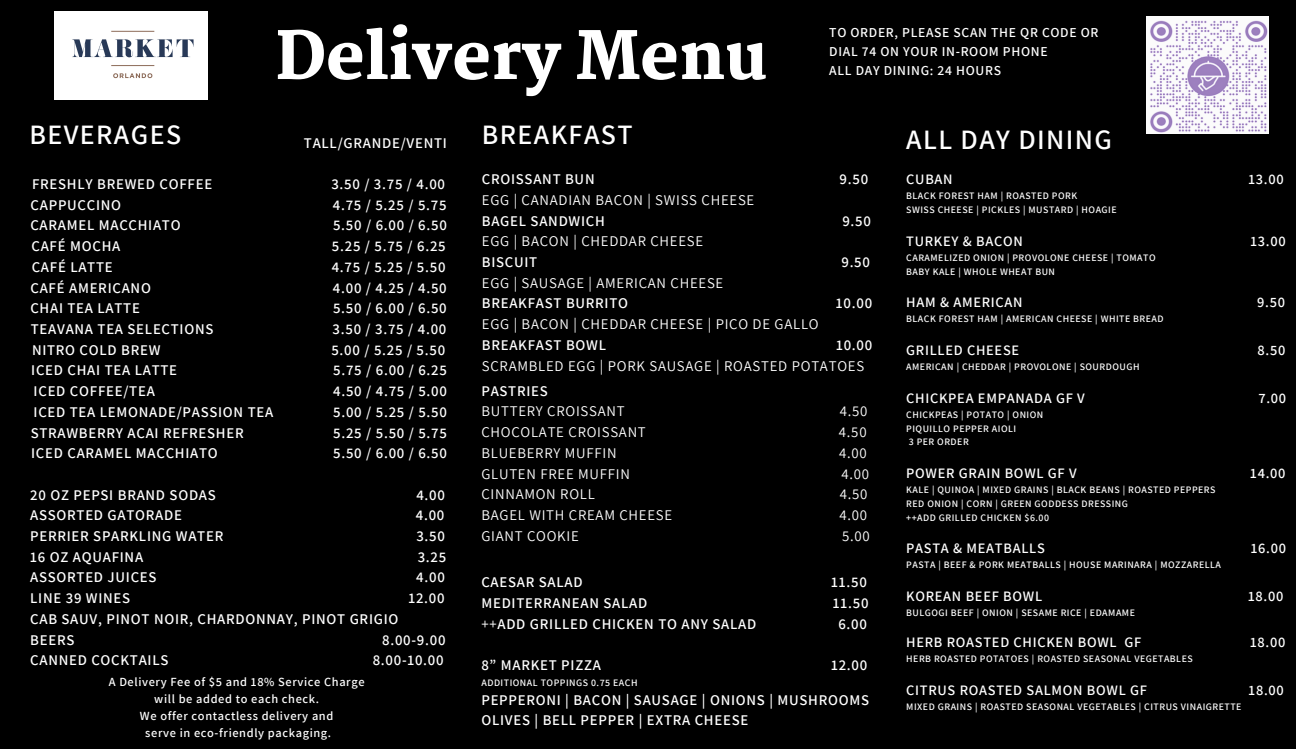
<style>
.page{position:relative;width:1296px;height:749px;background:#000}
.page>*{position:absolute;margin:0;border:0;box-sizing:border-box;transform-origin:0 0}
.t1{font:800 64.56px "Martel";color:#fff}
.t2{font:600 28px "Assistant";letter-spacing:.05em;color:#fff}
.t3{font:600 14.8px/20.7px "Assistant";letter-spacing:.05em;color:#fff}
.t4{font:14.8px "Assistant";letter-spacing:.05em;color:#fff}
.t5{font:600 14.4px "Assistant";letter-spacing:.05em;color:#fff}
.t6{font:600 13.6px/18.9px "Assistant";letter-spacing:.05em;color:#fff}
.t7{font:600 12.4px/17.1px "Assistant";letter-spacing:.05em;color:#fff;text-align:center}
.t8{font:600 9.88px/13.8px "Assistant";letter-spacing:.05em;color:#fff}
.s1{font-weight:400}
</style>
<div class="page">
<img style="left:1147px;top:17px;width:121px;height:117px">
<img style="left:55px;top:12px;width:152px;height:88px">
<h1 class="t1" style="left:275px;top:19px;width:494px">Delivery Menu</h1>
<p class="t6" style="left:829px;top:23px;width:271px">TO ORDER, PLEASE SCAN THE QR CODE OR<br>DIAL 74 ON YOUR IN-ROOM PHONE<br>ALL DAY DINING: 24 HOURS</p>
<h2 class="t2" style="left:29px;top:115px;width:153px">BEVERAGES</h2>
<p class="t3" style="left:304px;top:132px;width:145px">TALL/GRANDE/VENTI</p>
<p class="t3" style="left:32px;top:173px;width:182px">FRESHLY BREWED COFFEE</p>
<p class="t3" style="left:331px;top:173px;width:115px">3.50 / 3.75 / 4.00</p>
<p class="t3" style="left:31px;top:194px;width:92px">CAPPUCCINO</p>
<p class="t3" style="left:333px;top:194px;width:115px">4.75 / 5.25 / 5.75</p>
<p class="t3" style="left:30px;top:215px;width:152px">CARAMEL MACCHIATO</p>
<p class="t3" style="left:333px;top:215px;width:115px">5.50 / 6.00 / 6.50</p>
<p class="t3" style="left:31px;top:235px;width:90px">CAFÉ MOCHA</p>
<p class="t3" style="left:332px;top:235px;width:115px">5.25 / 5.75 / 6.25</p>
<p class="t3" style="left:32px;top:256px;width:83px">CAFÉ LATTE</p>
<p class="t3" style="left:332px;top:256px;width:115px">4.75 / 5.25 / 5.50</p>
<p class="t3" style="left:30px;top:277px;width:122px">CAFÉ AMERICANO</p>
<p class="t3" style="left:333px;top:277px;width:115px">4.00 / 4.25 / 4.50</p>
<p class="t3" style="left:30px;top:297px;width:111px">CHAI TEA LATTE</p>
<p class="t3" style="left:333px;top:297px;width:115px">5.50 / 6.00 / 6.50</p>
<p class="t3" style="left:31px;top:318px;width:184px">TEAVANA TEA SELECTIONS</p>
<p class="t3" style="left:333px;top:318px;width:115px">3.50 / 3.75 / 4.00</p>
<p class="t3" style="left:32px;top:339px;width:130px">NITRO COLD BREW</p>
<p class="t3" style="left:331px;top:339px;width:115px">5.00 / 5.25 / 5.50</p>
<p class="t3" style="left:31px;top:360px;width:147px">ICED CHAI TEA LATTE</p>
<p class="t3" style="left:333px;top:360px;width:115px">5.75 / 6.00 / 6.25</p>
<p class="t3" style="left:34px;top:380px;width:123px">ICED COFFEE/TEA</p>
<p class="t3" style="left:333px;top:380px;width:115px">4.50 / 4.75 / 5.00</p>
<p class="t3" style="left:34px;top:401px;width:241px">ICED TEA LEMONADE/PASSION TEA</p>
<p class="t3" style="left:333px;top:401px;width:115px">5.00 / 5.25 / 5.50</p>
<p class="t3" style="left:31px;top:422px;width:214px">STRAWBERRY ACAI REFRESHER</p>
<p class="t3" style="left:333px;top:422px;width:115px">5.25 / 5.50 / 5.75</p>
<p class="t3" style="left:31px;top:442px;width:188px">ICED CARAMEL MACCHIATO</p>
<p class="t3" style="left:333px;top:442px;width:115px">5.50 / 6.00 / 6.50</p>
<p class="t3" style="left:30px;top:484px;width:187px">20 OZ PEPSI BRAND SODAS</p>
<p class="t3" style="left:416px;top:484px;width:30px">4.00</p>
<p class="t3" style="left:30px;top:504px;width:153px">ASSORTED GATORADE</p>
<p class="t3" style="left:416px;top:504px;width:30px">4.00</p>
<p class="t3" style="left:30px;top:525px;width:195px">PERRIER SPARKLING WATER</p>
<p class="t3" style="left:416px;top:525px;width:30px">3.50</p>
<p class="t3" style="left:30px;top:546px;width:114px">16 OZ AQUAFINA</p>
<p class="t3" style="left:418px;top:546px;width:30px">3.25</p>
<p class="t3" style="left:30px;top:567px;width:128px">ASSORTED JUICES</p>
<p class="t3" style="left:416px;top:567px;width:30px">4.00</p>
<p class="t3" style="left:30px;top:587px;width:102px">LINE 39 WINES</p>
<p class="t3" style="left:408px;top:587px;width:38px">12.00</p>
<p class="t3" style="left:30px;top:608px;width:370px">CAB SAUV, PINOT NOIR, CHARDONNAY, PINOT GRIGIO<br>BEERS</p>
<p class="t3" style="left:382px;top:629px;width:65px">8.00-9.00</p>
<p class="t3" style="left:30px;top:649px;width:140px">CANNED COCKTAILS</p>
<p class="t3" style="left:373px;top:649px;width:72px">8.00-10.00</p>
<p class="t7" style="left:109px;top:672px;width:257px">A Delivery Fee of $5 and 18% Service Charge will be added to each check.<br>We offer contactless delivery and<br>serve in eco-friendly packaging.</p>
<h2 class="t2" style="left:482px;top:115px;width:152px">BREAKFAST</h2>
<p class="t3" style="left:482px;top:168px;width:114px">CROISSANT BUN</p>
<p class="t3" style="left:840px;top:168px;width:30px">9.50</p>
<p class="t4" style="left:482px;top:190px;width:274px">EGG | CANADIAN BACON | SWISS CHEESE</p>
<p class="t3" style="left:482px;top:210px;width:124px">BAGEL SANDWICH</p>
<p class="t3" style="left:842px;top:210px;width:30px">9.50</p>
<p class="t4" style="left:482px;top:231px;width:223px">EGG | BACON | CHEDDAR CHEESE</p>
<p class="t3" style="left:482px;top:251px;width:57px">BISCUIT</p>
<p class="t3" style="left:841px;top:251px;width:30px">9.50</p>
<p class="t4" style="left:482px;top:273px;width:243px">EGG | SAUSAGE | AMERICAN CHEESE</p>
<p class="t3" style="left:482px;top:293px;width:148px">BREAKFAST BURRITO</p>
<p class="t3" style="left:836px;top:293px;width:38px">10.00</p>
<p class="t4" style="left:482px;top:314px;width:338px">EGG | BACON | CHEDDAR CHEESE | PICO DE GALLO</p>
<p class="t3" style="left:482px;top:334px;width:126px">BREAKFAST BOWL</p>
<p class="t3" style="left:836px;top:334px;width:38px">10.00</p>
<p class="t4" style="left:482px;top:355px;width:384px">SCRAMBLED EGG | PORK SAUSAGE | ROASTED POTATOES</p>
<p class="t3" style="left:481px;top:380px;width:68px">PASTRIES</p>
<p class="t4" style="left:481px;top:401px;width:145px">BUTTERY CROISSANT</p>
<p class="t4" style="left:840px;top:401px;width:29px">4.50</p>
<p class="t4" style="left:481px;top:422px;width:166px">CHOCOLATE CROISSANT</p>
<p class="t4" style="left:839px;top:422px;width:29px">4.50</p>
<p class="t4" style="left:481px;top:443px;width:137px">BLUEBERRY MUFFIN</p>
<p class="t4" style="left:839px;top:443px;width:29px">4.00</p>
<p class="t4" style="left:481px;top:463px;width:150px">GLUTEN FREE MUFFIN</p>
<p class="t4" style="left:842px;top:463px;width:29px">4.00</p>
<p class="t4" style="left:481px;top:484px;width:115px">CINNAMON ROLL</p>
<p class="t4" style="left:840px;top:484px;width:29px">4.50</p>
<p class="t4" style="left:481px;top:505px;width:192px">BAGEL WITH CREAM CHEESE</p>
<p class="t4" style="left:840px;top:505px;width:29px">4.00</p>
<p class="t4" style="left:481px;top:525px;width:99px">GIANT COOKIE</p>
<p class="t4" style="left:842px;top:525px;width:29px">5.00</p>
<p class="t3" style="left:481px;top:571px;width:103px">CAESAR SALAD</p>
<p class="t3" style="left:831px;top:571px;width:37px">11.50</p>
<p class="t3" style="left:481px;top:592px;width:167px">MEDITERRANEAN SALAD</p>
<p class="t3" style="left:833px;top:592px;width:37px">11.50</p>
<p class="t3" style="left:481px;top:613px;width:276px"><span class="s1">++</span>ADD GRILLED CHICKEN TO ANY SALAD</p>
<p class="t3" style="left:838px;top:613px;width:30px">6.00</p>
<p class="t3" style="left:481px;top:654px;width:121px">8” MARKET PIZZA</p>
<p class="t3" style="left:831px;top:654px;width:38px">12.00</p>
<p class="t8" style="left:481px;top:675px;width:158px">ADDITIONAL TOPPINGS 0.75 EACH</p>
<p class="t3" style="left:481px;top:689px;width:389px">PEPPERONI | BACON | SAUSAGE | ONIONS | MUSHROOMS<br>OLIVES | BELL PEPPER | EXTRA CHEESE</p>
<h2 class="t2" style="left:906px;top:120px;width:207px">ALL DAY DINING</h2>
<p class="t5" style="left:906px;top:170px;width:48px">CUBAN</p>
<p class="t5" style="left:1249px;top:170px;width:37px">13.00</p>
<p class="t8" style="left:906px;top:189px;width:212px">BLACK FOREST HAM | ROASTED PORK<br>SWISS CHEESE | PICKLES | MUSTARD | HOAGIE</p>
<p class="t5" style="left:906px;top:231px;width:118px">TURKEY &amp; BACON</p>
<p class="t5" style="left:1250px;top:231px;width:37px">13.00</p>
<p class="t8" style="left:906px;top:250px;width:251px">CARAMELIZED ONION | PROVOLONE CHEESE | TOMATO<br>BABY KALE | WHOLE WHEAT BUN</p>
<p class="t5" style="left:906px;top:293px;width:118px">HAM &amp; AMERICAN</p>
<p class="t5" style="left:1257px;top:293px;width:29px">9.50</p>
<p class="t8" style="left:906px;top:312px;width:259px">BLACK FOREST HAM | AMERICAN CHEESE | WHITE BREAD</p>
<p class="t5" style="left:906px;top:340px;width:114px">GRILLED CHEESE</p>
<p class="t5" style="left:1258px;top:340px;width:29px">8.50</p>
<p class="t8" style="left:906px;top:359px;width:235px">AMERICAN | CHEDDAR | PROVOLONE | SOURDOUGH</p>
<p class="t5" style="left:906px;top:388px;width:180px">CHICKPEA EMPANADA GF V</p>
<p class="t5" style="left:1258px;top:388px;width:29px">7.00</p>
<p class="t8" style="left:906px;top:407px;width:139px">CHICKPEAS | POTATO | ONION<br>PIQUILLO PEPPER AIOLI<br>3 PER ORDER</p>
<p class="t5" style="left:906px;top:463px;width:172px">POWER GRAIN BOWL GF V</p>
<p class="t5" style="left:1250px;top:463px;width:37px">14.00</p>
<p class="t8" style="left:906px;top:482px;width:311px">KALE | QUINOA | MIXED GRAINS | BLACK BEANS | ROASTED PEPPERS<br>RED ONION | CORN | GREEN GODDESS DRESSING<br>++ADD GRILLED CHICKEN $6.00</p>
<p class="t5" style="left:906px;top:539px;width:140px">PASTA &amp; MEATBALLS</p>
<p class="t5" style="left:1251px;top:539px;width:37px">16.00</p>
<p class="t8" style="left:906px;top:558px;width:316px">PASTA | BEEF &amp; PORK MEATBALLS | HOUSE MARINARA | MOZZARELLA</p>
<p class="t5" style="left:906px;top:586px;width:137px">KOREAN BEEF BOWL</p>
<p class="t5" style="left:1248px;top:586px;width:37px">18.00</p>
<p class="t8" style="left:906px;top:605px;width:230px">BULGOGI BEEF | ONION | SESAME RICE | EDAMAME</p>
<p class="t5" style="left:906px;top:632px;width:237px">HERB ROASTED CHICKEN BOWL GF</p>
<p class="t5" style="left:1250px;top:632px;width:37px">18.00</p>
<p class="t8" style="left:906px;top:651px;width:288px">HERB ROASTED POTATOES | ROASTED SEASONAL VEGETABLES</p>
<p class="t5" style="left:906px;top:680px;width:242px">CITRUS ROASTED SALMON BOWL GF</p>
<p class="t5" style="left:1249px;top:680px;width:37px">18.00</p>
<p class="t8" style="left:906px;top:699px;width:337px">MIXED GRAINS | ROASTED SEASONAL VEGETABLES | CITRUS VINAIGRETTE</p>
</div>
